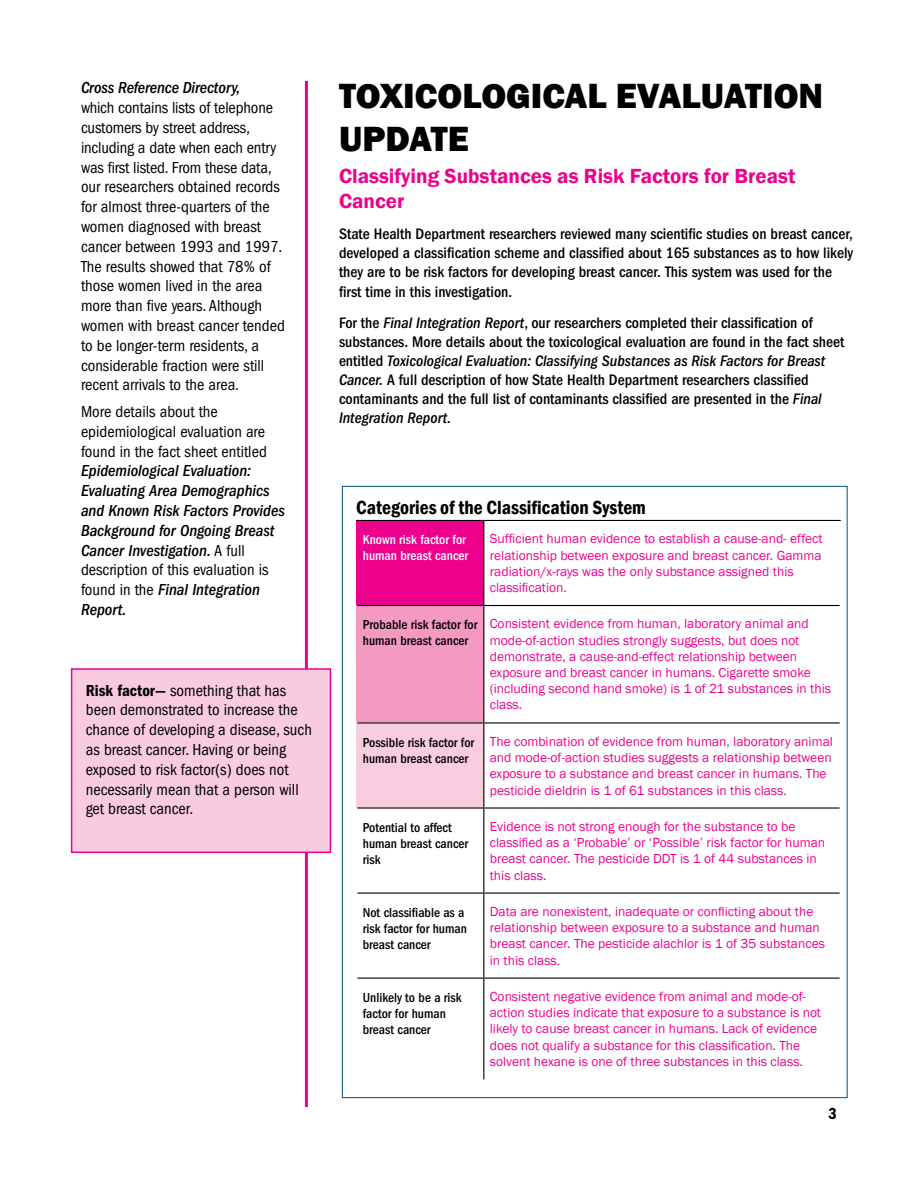
<style>
.page{position:relative;width:918px;height:1188px;background:#fff}
.page>*{position:absolute;margin:0;border:0;box-sizing:border-box;transform-origin:0 0}
.t1{font:800 36px/43.2px "Franklin Gothic";color:#000}
.t2{font:600 21px/25.2px "Franklin Gothic";color:#ec008c}
.t3{font:600 condensed 19.5px "Franklin Gothic";color:#000}
.t4{font:condensed 16.5px/19.8px "Franklin Gothic";color:#000}
.t5{font:italic 500 condensed 16.5px/19.8px "Franklin Gothic";color:#000}
.t6{font:600 condensed 16.5px "Franklin Gothic";color:#000}
.t7{font:500 condensed 15.75px/19px "Franklin Gothic";color:#000}
.t8{font:13.5px/16.2px "Franklin Gothic";color:#ec008c}
.t9{font:500 condensed 13.5px/16.2px "Franklin Gothic";color:#000}
.t10{font:500 condensed 13.5px/16.2px "Franklin Gothic";color:#fff}
.s1{font-weight:400;font-style:normal}
.s2{font-weight:600}
.s3{font-style:italic}
</style>
<div class="page">
<hr style="left:305px;top:81px;width:3px;height:1026px;background:#ec008c">
<div style="left:357px;top:520px;width:127px;height:86px;background:#ec008c"></div>
<div style="left:357px;top:606px;width:127px;height:117px;background:#f499c1"></div>
<div style="left:357px;top:723px;width:127px;height:85px;background:#f9cce0"></div>
<svg style="left:357px;top:892px;width:126px;height:86px"></svg>
<hr style="left:484px;top:520px;width:357px;height:1px;background:#000">
<hr style="left:484px;top:605px;width:356px;height:1px;background:#000">
<hr style="left:483px;top:606px;width:1px;height:116px;background:#000">
<hr style="left:357px;top:722px;width:127px;height:2px;background:#000">
<hr style="left:484px;top:722px;width:356px;height:2px;background:#000">
<hr style="left:483px;top:724px;width:1px;height:83px;background:#000">
<hr style="left:357px;top:807px;width:127px;height:2px;background:#000">
<hr style="left:484px;top:807px;width:356px;height:2px;background:#000">
<hr style="left:483px;top:809px;width:1px;height:84px;background:#000">
<hr style="left:357px;top:893px;width:127px;height:1px;background:#000">
<hr style="left:484px;top:893px;width:356px;height:1px;background:#000">
<hr style="left:483px;top:894px;width:1px;height:84px;background:#000">
<hr style="left:357px;top:978px;width:127px;height:1px;background:#000">
<hr style="left:484px;top:978px;width:356px;height:1px;background:#000">
<hr style="left:483px;top:979px;width:1px;height:100px;background:#000">
<hr style="left:356px;top:520px;width:128px;height:1px;background:#000">
<hr style="left:483px;top:521px;width:1px;height:84px;background:#000">
<hr style="left:357px;top:605px;width:127px;height:1px;background:#000">
<div style="left:72px;top:669px;width:258px;height:183px;background:#f9cbdf"></div>
<div style="left:71px;top:668px;width:260px;height:185px;border:2px solid #ec008c"></div>
<p class="t5" style="left:81px;top:78px;width:161px">Cross Reference Directory,</p>
<p class="t4" style="left:81px;top:98px;width:205px">which contains lists of telephone customers by street address, including a date when each entry was first listed. From these data, our researchers obtained records for almost three-quarters of the women diagnosed with breast cancer between 1993 and 1997.<br>The results showed that 78% of those women lived in the area more than five years. Although women with breast cancer tended to be longer-term residents, a considerable fraction were still recent arrivals to the area.</p>
<p class="t4" style="left:81px;top:402px;width:187px">More details about the epidemiological evaluation are found in the fact sheet entitled</p>
<p class="t5" style="left:81px;top:461px;width:205px">Epidemiological Evaluation:<br>Evaluating Area Demographics and Known Risk Factors Provides<br>Background for Ongoing Breast<br>Cancer Investigation. <span class="s1">A full description of this evaluation is found in the</span> Final Integration<br>Report.</p>
<p class="t4" style="left:86px;top:680px;width:228px"><span class="s2">Risk factor—</span> something that has been demonstrated to increase the chance of developing a disease, such as breast cancer. Having or being exposed to risk factor(s) does not necessarily mean that a person will get breast cancer.</p>
<h1 class="t1" style="left:339px;top:74px;width:486px">TOXICOLOGICAL EVALUATION<br>UPDATE</h1>
<h2 class="t2" style="left:339px;top:164px;width:458px">Classifying Substances as Risk Factors for Breast<br>Cancer</h2>
<p class="t7" style="left:339px;top:225px;width:516px">State Health Department researchers reviewed many scientific studies on breast cancer, developed a classification scheme and classified about 165 substances as to how likely they are to be risk factors for developing breast cancer. This system was used for the first time in this investigation.</p>
<p class="t7" style="left:339px;top:313px;width:507px">For the <span class="s3">Final Integration Report</span>, our researchers completed their classification of substances. More details about the toxicological evaluation are found in the fact sheet entitled <span class="s3">Toxicological Evaluation: Classifying Substances as Risk Factors for Breast Cancer.</span> A full description of how State Health Department researchers classified contaminants and the full list of contaminants classified are presented in the <span class="s3">Final Integration Report.</span></p>
<h3 class="t3" style="left:356px;top:494px;width:291px">Categories of the Classification System</h3>
<p class="t10" style="left:363px;top:532px;width:107px">Known risk factor for human breast cancer</p>
<p class="t8" style="left:490px;top:531px;width:334px">Sufficient human evidence to establish a cause-and- effect relationship between exposure and breast cancer. Gamma radiation/x-rays was the only substance assigned this classification.</p>
<p class="t9" style="left:363px;top:617px;width:116px">Probable risk factor for human breast cancer</p>
<p class="t8" style="left:490px;top:616px;width:343px">Consistent evidence from human, laboratory animal and mode-of-action studies strongly suggests, but does not demonstrate, a cause-and-effect relationship between exposure and breast cancer in humans. Cigarette smoke (including second hand smoke) is 1 of 21 substances in this class.</p>
<p class="t9" style="left:363px;top:734px;width:113px">Possible risk factor for human breast cancer</p>
<p class="t8" style="left:490px;top:734px;width:345px">The combination of evidence from human, laboratory animal and mode-of-action studies suggests a relationship between exposure to a substance and breast cancer in humans. The pesticide dieldrin is 1 of 61 substances in this class.</p>
<p class="t9" style="left:363px;top:819px;width:107px">Potential to affect human breast cancer risk</p>
<p class="t8" style="left:490px;top:819px;width:337px">Evidence is not strong enough for the substance to be classified as a ‘Probable’ or ‘Possible’ risk factor for human breast cancer. The pesticide DDT is 1 of 44 substances in this class.</p>
<p class="t9" style="left:363px;top:904px;width:106px">Not classifiable as a risk factor for human breast cancer</p>
<p class="t8" style="left:490px;top:904px;width:337px">Data are nonexistent, inadequate or conflicting about the relationship between exposure to a substance and human breast cancer. The pesticide alachlor is 1 of 35 substances in this class.</p>
<p class="t9" style="left:363px;top:989px;width:100px">Unlikely to be a risk factor for human breast cancer</p>
<p class="t8" style="left:490px;top:989px;width:333px">Consistent negative evidence from animal and mode-of&shy;action studies indicate that exposure to a substance is not likely to cause breast cancer in humans. Lack of evidence does not qualify a substance for this classification. The solvent hexane is one of three substances in this class.</p>
<p class="t6" style="left:829px;top:1104px;width:10px">3</p>
</div>
